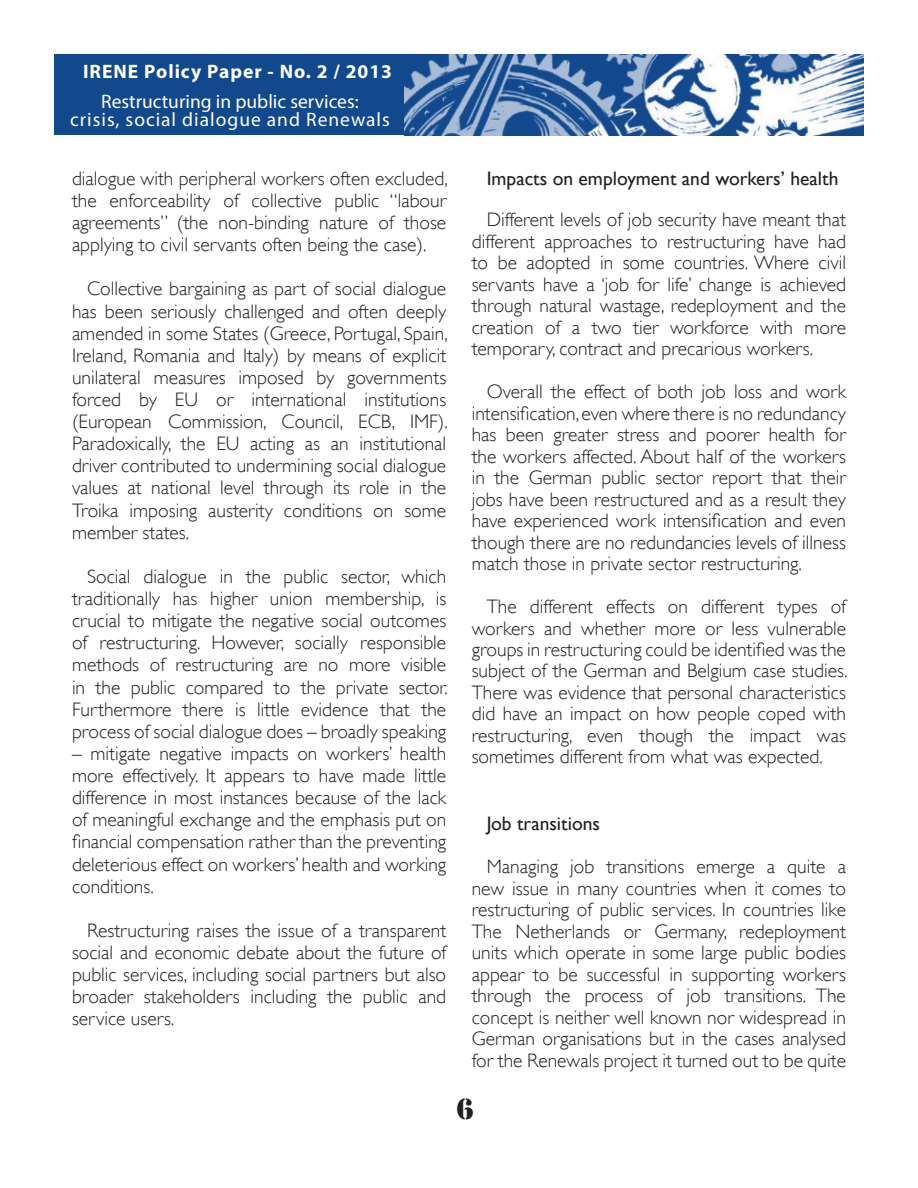
<style>
.page{position:relative;width:918px;height:1188px;background:#fff}
.page>*{position:absolute;margin:0;border:0;box-sizing:border-box;transform-origin:0 0}
.t1{font:27px "Stencil Std";color:#231f20}
.t2{font:300 19.5px/22px "Gill Sans";color:#231f20;text-align:justify}
.t3{font:19.5px/18px "Myriad Pro";letter-spacing:.045em;color:#fff;text-align:center}
.Bold{font:19.5px "Gill Sans";color:#231f20}
.t4{font:700 19.5px "Myriad Pro";letter-spacing:.05em;color:#fff}
</style>
<div class="page">
<div style="left:54px;top:54px;width:352px;height:81px;background:#12498d"></div>
<img style="left:404px;top:54px;width:460px;height:81px">
<p class="t4" style="left:83px;top:59px;width:310px">IRENE Policy Paper - No. 2 / 2013</p>
<p class="t3" style="left:70px;top:92px;width:321px">Restructuring in public services:<br>crisis, social dialogue and Renewals</p>
<p class="t2" style="left:72px;top:167px;width:377px">dialogue with peripheral workers often excluded, the enforceability of collective public “labour agreements” (the non-binding nature of those applying to civil servants often being the case).</p>
<p class="t2" style="left:72px;top:278px;width:377px;text-indent:15px">Collective bargaining as part of social dialogue has been seriously challenged and often deeply amended in some States (Greece, Portugal, Spain, Ireland, Romania and Italy) by means of explicit unilateral measures imposed by governments forced by EU or international institutions (European Commission, Council, ECB, IMF).<br>Paradoxically, the EU acting as an institutional driver contributed to undermining social dialogue values at national level through its role in the Troika imposing austerity conditions on some member states.</p>
<p class="t2" style="left:72px;top:565px;width:377px;text-indent:15px">Social dialogue in the public sector, which traditionally has higher union membership, is crucial to mitigate the negative social outcomes of restructuring. However, socially responsible methods of restructuring are no more visible in the public compared to the private sector.<br>Furthermore there is little evidence that the process of social dialogue does – broadly speaking</p>
<p class="t2" style="left:72px;top:742px;width:376px">– mitigate negative impacts on workers’ health more effectively. It appears to have made little difference in most instances because of the lack of meaningful exchange and the emphasis put on financial compensation rather than the preventing deleterious effect on workers’ health and working conditions.</p>
<p class="t2" style="left:72px;top:919px;width:376px;text-indent:15px">Restructuring raises the issue of a transparent social and economic debate about the future of public services, including social partners but also broader stakeholders including the public and service users.</p>
<p class="Bold" style="left:487px;top:167px;width:353px">Impacts on employment and workers’ health</p>
<p class="t2" style="left:472px;top:209px;width:376px;line-height:21.5px;text-indent:15px">Different levels of job security have meant that different approaches to restructuring have had to be adopted in some countries. Where civil servants have a ‘job for life’ change is achieved through natural wastage, redeployment and the creation of a two tier workforce with more temporary, contract and precarious workers.</p>
<p class="t2" style="left:472px;top:381px;width:376px;line-height:21.5px;text-indent:15px">Overall the effect of both job loss and work intensification, even where there is no redundancy has been greater stress and poorer health for the workers affected. About half of the workers in the German public sector report that their jobs have been restructured and as a result they have experienced work intensification and even though there are no redundancies levels of illness match those in private sector restructuring.</p>
<p class="t2" style="left:472px;top:596px;width:377px;line-height:21.5px;text-indent:15px">The different effects on different types of workers and whether more or less vulnerable groups in restructuring could be identified was the subject of the German and Belgium case studies.<br>There was evidence that personal characteristics did have an impact on how people coped with restructuring, even though the impact was sometimes different from what was expected.</p>
<p class="Bold" style="left:487px;top:812px;width:115px">Job transitions</p>
<p class="t2" style="left:472px;top:856px;width:376px;line-height:21.5px;text-indent:15px">Managing job transitions emerge a quite a new issue in many countries when it comes to restructuring of public services. In countries like The Netherlands or Germany, redeployment units which operate in some large public bodies appear to be successful in supporting workers through the process of job transitions. The concept is neither well known nor widespread in German organisations but in the cases analysed for the Renewals project it turned out to be quite</p>
<h1 class="t1" style="left:456px;top:1092px;width:19px">6</h1>
</div>
